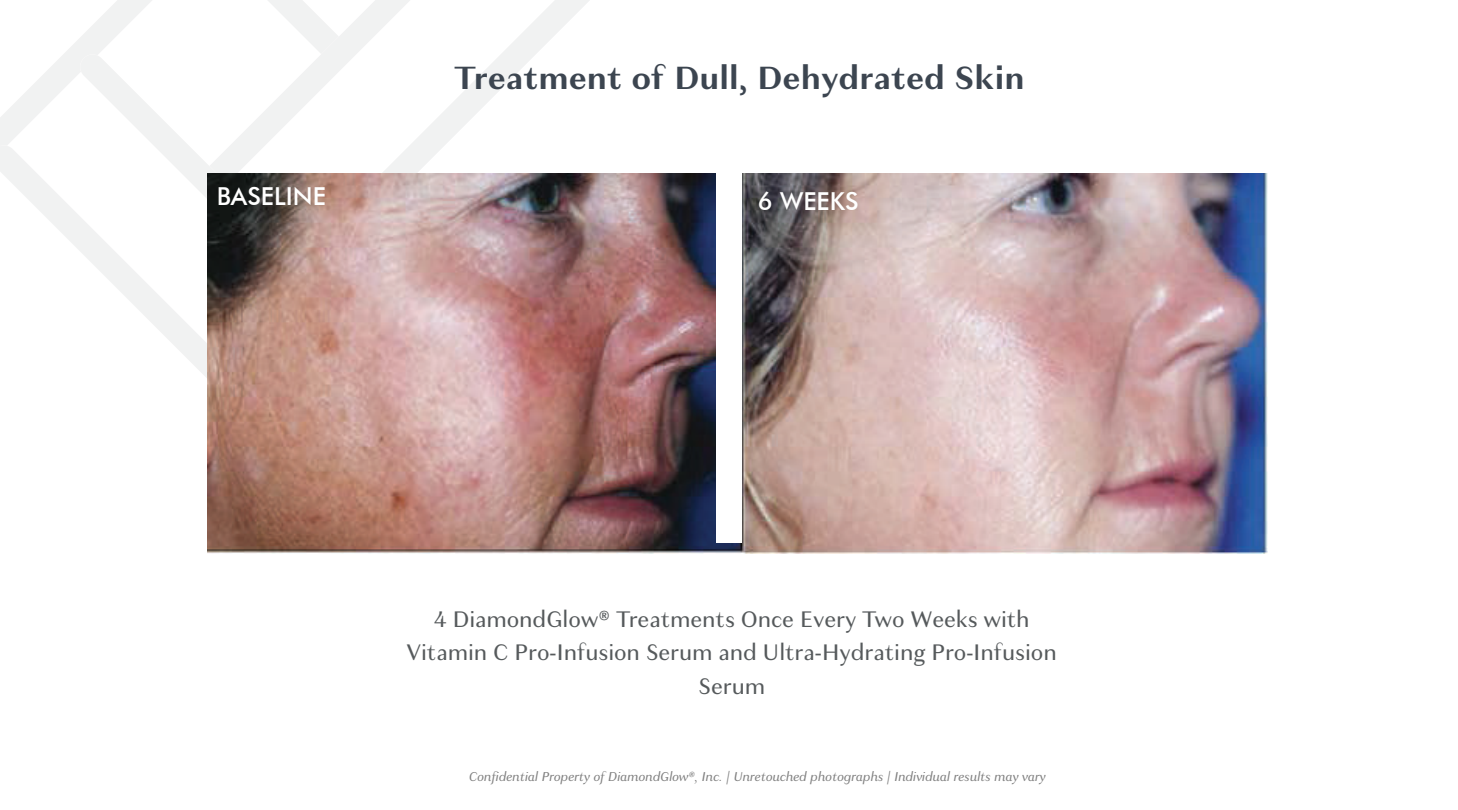
<style>
.page{position:relative;width:1458px;height:810px;background:#fff}
.page>*{position:absolute;margin:0;border:0;box-sizing:border-box;transform-origin:0 0}
.t1{font:700 33.75px "Granville";color:#3c4550}
.t2{font:500 24.75px "Futura BT";color:#fff}
.t3{font:23.62px/33.8px "Granville";letter-spacing:-.005em;color:#565a5c;text-align:center}
.t4{font:italic 13.5px "Granville";letter-spacing:-.01em;color:#808080}
</style>
<div class="page">
<svg style="left:0;top:0;width:152px;height:145px"></svg>
<svg style="left:268px;top:0;width:31px;height:31px"></svg>
<svg style="left:299px;top:0;width:302px;height:174px"></svg>
<svg style="left:0;top:145px;width:208px;height:311px"></svg>
<svg style="left:80px;top:54px;width:310px;height:311px"></svg>
<img style="left:208px;top:174px;width:1060px;height:379px">
<div style="left:716px;top:112px;width:26px;height:431px;background:#fff"></div>
<h1 class="t1" style="left:454px;top:55px;width:572px">Treatment of Dull, Dehydrated Skin</h1>
<p class="t2" style="left:217px;top:181px;width:111px">BASELINE</p>
<p class="t2" style="left:758px;top:186px;width:102px">6 WEEKS</p>
<p class="t3" style="left:407px;top:602px;width:652px">4 DiamondGlow® Treatments Once Every Two Weeks with<br>Vitamin C Pro-Infusion Serum and Ultra-Hydrating Pro-Infusion<br>Serum</p>
<p class="t4" style="left:469px;top:768px;width:578px">Confidential Property of DiamondGlow®, Inc. | Unretouched photographs | Individual results may vary</p>
</div>
